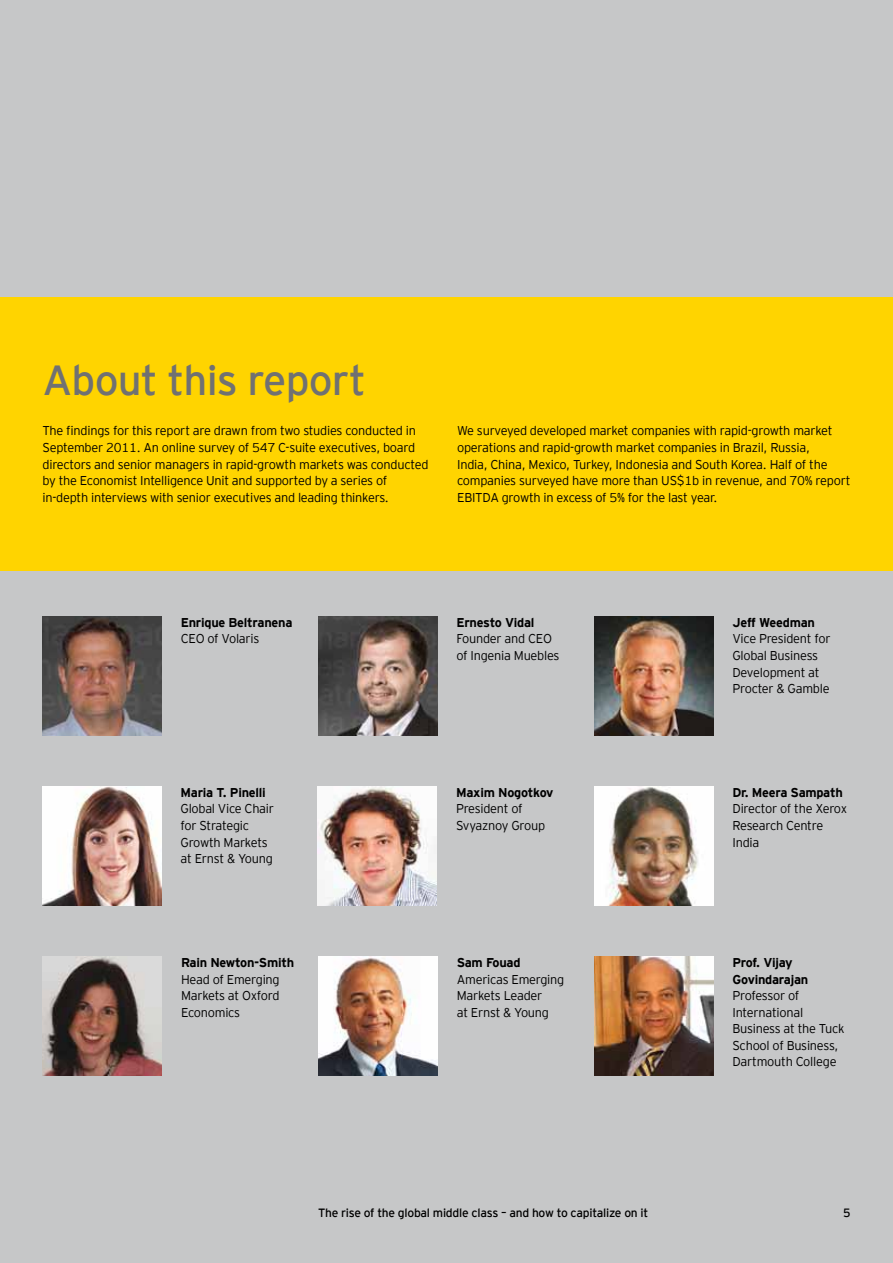
<style>
.page{position:relative;width:893px;height:1263px;background:#c6c7c8}
.page>*{position:absolute;margin:0;border:0;box-sizing:border-box;transform-origin:0 0}
.t1{font:42px "EY Interstate";letter-spacing:-.02em;color:#707172}
.t2{font:300 12.75px/16.6px "EY Interstate";letter-spacing:-.02em;color:#000}
.t3{font:700 12.75px/16.6px "EY Interstate";letter-spacing:-.02em;color:#000}
.t4{font:12px "EY Interstate";letter-spacing:-.02em;color:#000}
</style>
<div class="page">
<div style="left:0;top:298px;width:893px;height:273px;background:#ffd400"></div>
<img style="left:43px;top:617px;width:119px;height:119px">
<img style="left:318px;top:617px;width:119px;height:119px">
<img style="left:594px;top:617px;width:119px;height:119px">
<img style="left:42px;top:787px;width:119px;height:119px">
<img style="left:43px;top:957px;width:119px;height:119px">
<img style="left:319px;top:957px;width:119px;height:119px">
<img style="left:594px;top:957px;width:119px;height:119px">
<img style="left:594px;top:787px;width:119px;height:119px">
<img style="left:318px;top:787px;width:119px;height:119px">
<h1 class="t1" style="left:43px;top:350px;width:325px">About this report</h1>
<p class="t2" style="left:43px;top:422px;width:387px">The findings for this report are drawn from two studies conducted in September 2011. An online survey of 547 C-suite executives, board directors and senior managers in rapid-growth markets was conducted by the Economist Intelligence Unit and supported by a series of in-depth interviews with senior executives and leading thinkers.</p>
<p class="t2" style="left:457px;top:422px;width:395px">We surveyed developed market companies with rapid-growth market operations and rapid-growth market companies in Brazil, Russia,<br>India, China, Mexico, Turkey, Indonesia and South Korea. Half of the companies surveyed have more than US$1b in revenue, and 70% report EBITDA growth in excess of 5% for the last year.</p>
<p class="t3" style="left:181px;top:613px;width:113px">Enrique Beltranena</p>
<p class="t2" style="left:181px;top:630px;width:80px">CEO of Volaris</p>
<p class="t3" style="left:181px;top:783px;width:87px">Maria T. Pinelli</p>
<p class="t2" style="left:181px;top:800px;width:95px">Global Vice Chair for Strategic<br>Growth Markets at Ernst &amp; Young</p>
<p class="t3" style="left:181px;top:953px;width:115px">Rain Newton-Smith</p>
<p class="t2" style="left:181px;top:970px;width:100px;text-align:justify">Head of Emerging Markets at Oxford Economics</p>
<p class="t3" style="left:456px;top:613px;width:80px">Ernesto Vidal</p>
<p class="t2" style="left:456px;top:630px;width:105px">Founder and CEO of Ingenia Muebles</p>
<p class="t3" style="left:456px;top:783px;width:99px">Maxim Nogotkov</p>
<p class="t2" style="left:456px;top:800px;width:91px">President of<br>Svyaznoy Group</p>
<p class="t3" style="left:457px;top:953px;width:65px">Sam Fouad</p>
<p class="t2" style="left:457px;top:970px;width:109px">Americas Emerging<br>Markets Leader<br>at Ernst &amp; Young</p>
<p class="t3" style="left:732px;top:613px;width:84px">Jeff Weedman</p>
<p class="t2" style="left:732px;top:630px;width:100px">Vice President for<br>Global Business<br>Development at<br>Procter &amp; Gamble</p>
<p class="t3" style="left:732px;top:783px;width:112px">Dr. Meera Sampath</p>
<p class="t2" style="left:732px;top:800px;width:116px">Director of the Xerox<br>Research Centre<br>India</p>
<p class="t3" style="left:732px;top:953px;width:77px">Prof. Vijay<br>Govindarajan</p>
<p class="t2" style="left:732px;top:986px;width:114px">Professor of<br>International<br>Business at the Tuck<br>School of Business,<br>Dartmouth College</p>
<p class="t4" style="left:318px;top:1204px;width:332px">The rise of the global middle class – and how to capitalize on it</p>
<p class="t4" style="left:843px;top:1204px;width:9px">5</p>
</div>
